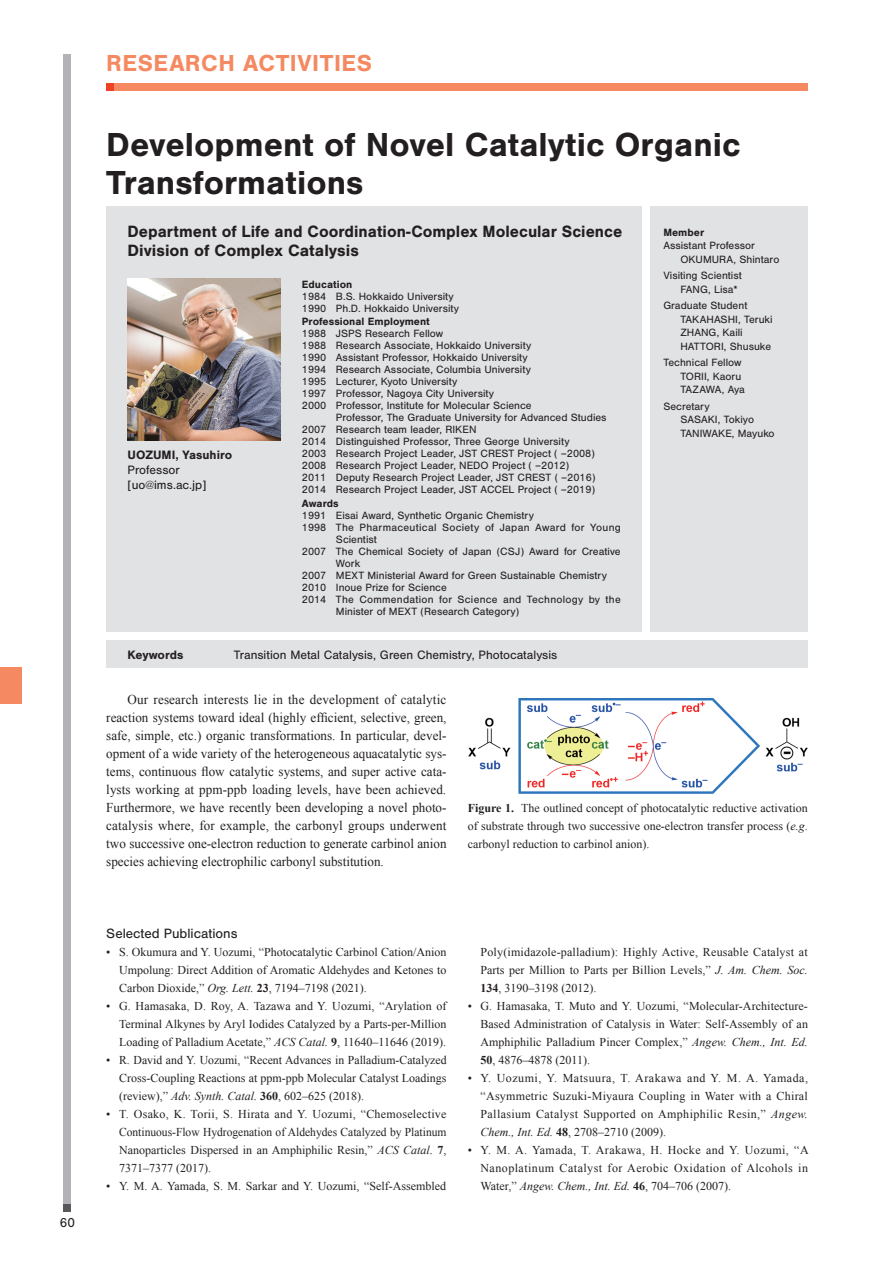
<style>
.page{position:relative;width:893px;height:1263px;background:#fff}
.page>*{position:absolute;margin:0;border:0;box-sizing:border-box;transform-origin:0 0}
.title_I{font:700 34.5px/37.5px "Nimbus San";color:#231f20}
.t1{font:700 24px "Nimbus San";letter-spacing:.025em;color:#f58961}
.title_I_downlist{font:700 16.95px "Nimbus San";color:#231f20}
.reference{font:13.95px "Nimbus San";color:#231f20}
.body{font:13.5px/18px "Times New Roman";color:#231f20;text-align:justify}
.t2{font:13.5px "Nimbus San";color:#231f20}
.keywords{font:12.6px "Nimbus San";color:#231f20}
.staff-p{font:12.6px "Nimbus San";color:#231f20}
.staff-pt{font:700 12.6px "Nimbus San";color:#231f20}
.keywords-2{font:700 12.6px "Nimbus San";color:#231f20}
.reference_body{font:12px/18px "Times New Roman";color:#231f20;text-align:justify}
.biog{font:10.95px/12px "Nimbus San";color:#231f20}
.staff{font:10.95px "Nimbus San";color:#231f20}
.biog-2{font:10.95px/12px "Nimbus San";letter-spacing:.02em;color:#231f20}
.staff-t{font:10.95px "Nimbus San";color:#231f20}
.biog-3{font:10.95px/12px "Nimbus San";letter-spacing:.025em;color:#231f20}
.biog-t{font:700 10.95px "Nimbus San";color:#231f20}
.staff-2{font:10.95px "Nimbus San";letter-spacing:-.02em;color:#231f20}
.staff-t-2{font:700 10.95px "Nimbus San";color:#231f20}
.s1{font-weight:700}
.s2{font-style:italic}
</style>
<div class="page">
<div style="left:106px;top:83px;width:702px;height:7px;background:#f58961"></div>
<div style="left:106px;top:83px;width:8px;height:7px;background:#ef4222"></div>
<div style="left:64px;top:55px;width:7px;height:1157px;background:#b2b3b7"></div>
<div style="left:64px;top:1205px;width:7px;height:7px;background:#57585a"></div>
<div style="left:0;top:668px;width:21px;height:36px;background:#f58961"></div>
<div style="left:651px;top:206px;width:157px;height:425px;background:#e1e2e4"></div>
<div style="left:106px;top:206px;width:536px;height:425px;background:#e1e2e4"></div>
<div style="left:106px;top:640px;width:702px;height:28px;background:#e1e2e4"></div>
<img style="left:128px;top:279px;width:153px;height:161px">
<img style="left:468px;top:698px;width:339px;height:96px">
<p class="t2" style="left:60px;top:1215px;width:17px">60</p>
<h2 class="t1" style="left:106px;top:50px;width:267px">RESEARCH ACTIVITIES</h2>
<p class="title_I" style="left:106px;top:126px;width:636px">Development of Novel Catalytic Organic<br>Transformations</p>
<p class="title_I_downlist" style="left:128px;top:222px;width:496px">Department of Life and Coordination-Complex Molecular Science</p>
<p class="title_I_downlist" style="left:128px;top:241px;width:233px">Division of Complex Catalysis</p>
<p class="staff-t-2" style="left:663px;top:226px;width:42px">Member</p>
<p class="staff-t" style="left:663px;top:239px;width:93px">Assistant Professor</p>
<p class="staff" style="left:680px;top:253px;width:100px">OKUMURA, Shintaro</p>
<p class="staff-t" style="left:663px;top:269px;width:80px">Visiting Scientist</p>
<p class="staff" style="left:680px;top:283px;width:59px">FANG, Lisa*</p>
<p class="staff-t" style="left:663px;top:299px;width:85px">Graduate Student</p>
<p class="staff" style="left:680px;top:313px;width:94px">TAKAHASHI, Teruki</p>
<p class="staff" style="left:680px;top:326px;width:64px">ZHANG, Kaili</p>
<p class="staff" style="left:680px;top:340px;width:92px">HATTORI, Shusuke</p>
<p class="staff-t" style="left:663px;top:356px;width:80px">Technical Fellow</p>
<p class="staff" style="left:680px;top:370px;width:62px">TORII, Kaoru</p>
<p class="staff-2" style="left:680px;top:383px;width:66px">TAZAWA, Aya</p>
<p class="staff-t" style="left:663px;top:400px;width:48px">Secretary</p>
<p class="staff" style="left:680px;top:413px;width:75px">SASAKI, Tokiyo</p>
<p class="staff" style="left:680px;top:427px;width:96px">TANIWAKE, Mayuko</p>
<p class="biog-t" style="left:302px;top:278px;width:52px">Education</p>
<p class="biog" style="left:302px;top:290px;width:153px">1984 B.S. Hokkaido University</p>
<p class="biog" style="left:302px;top:302px;width:159px">1990 Ph.D. Hokkaido University</p>
<p class="biog-t" style="left:302px;top:315px;width:129px">Professional Employment</p>
<p class="biog" style="left:302px;top:328px;width:143px">1988 JSPS Research Fellow</p>
<p class="biog" style="left:302px;top:340px;width:231px">1988 Research Associate, Hokkaido University</p>
<p class="biog" style="left:302px;top:352px;width:227px">1990 Assistant Professor, Hokkaido University</p>
<p class="biog" style="left:302px;top:364px;width:231px">1994 Research Associate, Columbia University</p>
<p class="biog" style="left:302px;top:376px;width:157px">1995 Lecturer, Kyoto University</p>
<p class="biog" style="left:302px;top:388px;width:194px">1997 Professor, Nagoya City University</p>
<p class="biog" style="left:302px;top:400px;width:231px">2000 Professor, Institute for Molecular Science</p>
<p class="biog" style="left:336px;top:412px;width:272px">Professor, The Graduate University for Advanced Studies</p>
<p class="biog" style="left:302px;top:424px;width:176px">2007 Research team leader, RIKEN</p>
<p class="biog" style="left:302px;top:436px;width:269px">2014 Distinguished Professor, Three George University</p>
<p class="biog" style="left:302px;top:448px;width:295px">2003 Research Project Leader, JST CREST Project ( –2008)</p>
<p class="biog" style="left:302px;top:460px;width:269px">2008 Research Project Leader, NEDO Project ( –2012)</p>
<p class="biog" style="left:302px;top:472px;width:295px">2011 Deputy Research Project Leader, JST CREST ( –2016)</p>
<p class="biog" style="left:302px;top:484px;width:295px">2014 Research Project Leader, JST ACCEL Project ( –2019)</p>
<p class="biog-t" style="left:302px;top:497px;width:38px">Awards</p>
<p class="biog" style="left:302px;top:509px;width:234px">1991 Eisai Award, Synthetic Organic Chemistry</p>
<p class="biog-3" style="left:336px;top:521px;width:286px;text-indent:-34px">1998 The Pharmaceutical Society of Japan Award for Young<br>Scientist</p>
<p class="biog" style="left:336px;top:545px;width:286px;text-indent:-34px">2007 The Chemical Society of Japan (CSJ) Award for Creative<br>Work</p>
<p class="biog" style="left:302px;top:569px;width:307px">2007 MEXT Ministerial Award for Green Sustainable Chemistry</p>
<p class="biog" style="left:302px;top:581px;width:146px">2010 Inoue Prize for Science</p>
<p class="biog-2" style="left:336px;top:593px;width:286px;text-indent:-34px">2014 The Commendation for Science and Technology by the<br>Minister of MEXT (Research Category)</p>
<p class="staff-pt" style="left:128px;top:448px;width:106px">UOZUMI, Yasuhiro</p>
<p class="staff-p" style="left:128px;top:463px;width:54px">Professor</p>
<p class="staff-p" style="left:128px;top:478px;width:80px">[uo@ims.ac.jp]</p>
<p class="keywords-2" style="left:128px;top:648px;width:57px">Keywords</p>
<p class="keywords" style="left:234px;top:648px;width:325px">Transition Metal Catalysis, Green Chemistry, Photocatalysis</p>
<p class="body" style="left:106px;top:690px;width:342px;text-indent:21px">Our research interests lie in the development of catalytic reaction systems toward ideal (highly efficient, selective, green, safe, simple, etc.) organic transformations. In particular, devel&shy;opment of a wide variety of the heterogeneous aquacatalytic sys&shy;tems, continuous flow catalytic systems, and super active cata&shy;lysts working at ppm-ppb loading levels, have been achieved.<br>Furthermore, we have recently been developing a novel photo&shy;catalysis where, for example, the carbonyl groups underwent two successive one-electron reduction to generate carbinol anion species achieving electrophilic carbonyl substitution.</p>
<p class="reference_body" style="left:468px;top:798px;width:342px"><span class="s1">Figure 1.</span> The outlined concept of photocatalytic reductive activation of substrate through two successive one-electron transfer process (<span class="s2">e.g</span>. carbonyl reduction to carbinol anion).</p>
<p class="reference" style="left:106px;top:925px;width:133px">Selected Publications</p>
<p class="reference_body" style="left:119px;top:942px;width:329px;text-indent:-13px">• S. Okumura and Y. Uozumi, “Photocatalytic Carbinol Cation/Anion Umpolung: Direct Addition of Aromatic Aldehydes and Ketones to Carbon Dioxide,” <span class="s2">Org. Lett.</span> <span class="s1">23</span>, 7194–7198 (2021).</p>
<p class="reference_body" style="left:119px;top:996px;width:329px;text-indent:-13px">• G. Hamasaka, D. Roy, A. Tazawa and Y. Uozumi, “Arylation of Terminal Alkynes by Aryl Iodides Catalyzed by a Parts-per-Million Loading of Palladium Acetate,” <span class="s2">ACS Catal.</span> <span class="s1">9</span>, 11640–11646 (2019).</p>
<p class="reference_body" style="left:119px;top:1050px;width:329px;text-indent:-13px">• R. David and Y. Uozumi, “Recent Advances in Palladium-Catalyzed Cross-Coupling Reactions at ppm-ppb Molecular Catalyst Loadings (review),” <span class="s2">Adv. Synth. Catal.</span> <span class="s1">360</span>, 602–625 (2018).</p>
<p class="reference_body" style="left:119px;top:1104px;width:329px;text-indent:-13px">• T. Osako, K. Torii, S. Hirata and Y. Uozumi, “Chemoselective Continuous-Flow Hydrogenation of Aldehydes Catalyzed by Platinum Nanoparticles Dispersed in an Amphiphilic Resin,” <span class="s2">ACS Catal.</span> <span class="s1">7</span>, 7371–7377 (2017).</p>
<p class="reference_body" style="left:106px;top:1176px;width:341px">• Y. M. A. Yamada, S. M. Sarkar and Y. Uozumi, “Self-Assembled</p>
<p class="reference_body" style="left:480px;top:942px;width:329px">Poly(imidazole-palladium): Highly Active, Reusable Catalyst at Parts per Million to Parts per Billion Levels,” <span class="s2">J. Am. Chem. Soc.<br></span><span class="s1">134</span>, 3190–3198 (2012).</p>
<p class="reference_body" style="left:480px;top:996px;width:329px;text-indent:-13px">• G. Hamasaka, T. Muto and Y. Uozumi, “Molecular-Architecture-Based Administration of Catalysis in Water: Self-Assembly of an Amphiphilic Palladium Pincer Complex,” <span class="s2">Angew. Chem., Int. Ed.<br></span><span class="s1">50</span>, 4876–4878 (2011).</p>
<p class="reference_body" style="left:480px;top:1068px;width:329px;text-indent:-13px">• Y. Uozumi, Y. Matsuura, T. Arakawa and Y. M. A. Yamada, “Asymmetric Suzuki-Miyaura Coupling in Water with a Chiral Pallasium Catalyst Supported on Amphiphilic Resin,” <span class="s2">Angew.<br>Chem., Int. Ed.</span> <span class="s1">48</span>, 2708–2710 (2009).</p>
<p class="reference_body" style="left:480px;top:1140px;width:330px;text-indent:-13px">• Y. M. A. Yamada, T. Arakawa, H. Hocke and Y. Uozumi, “A Nanoplatinum Catalyst for Aerobic Oxidation of Alcohols in Water,” <span class="s2">Angew. Chem., Int. Ed.</span> <span class="s1">46</span>, 704–706 (2007).</p>
</div>
